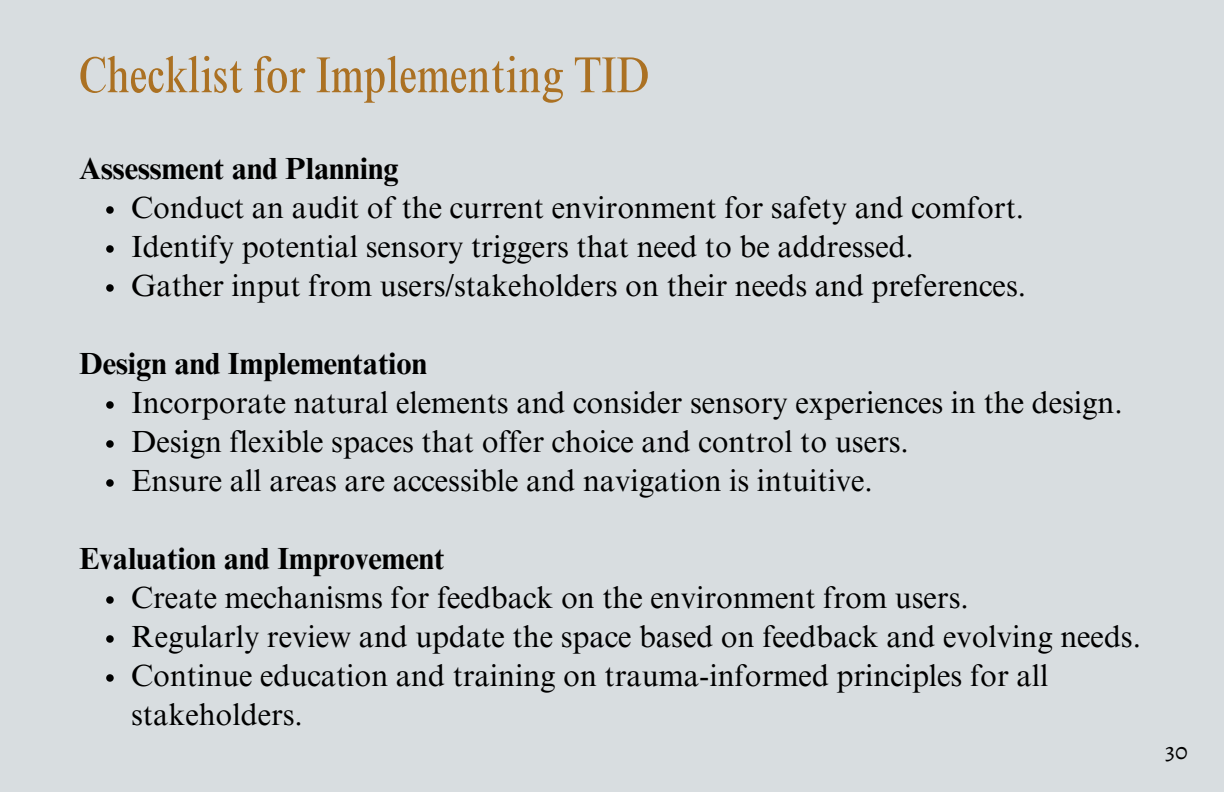
<style>
.page{position:relative;width:1224px;height:792px;background:#d8dde0}
.page>*{position:absolute;margin:0;border:0;box-sizing:border-box;transform-origin:0 0}
.t1{font:condensed 51px "Times NRMT Pro";color:#ab7123}
.t2{font:30.6px/39px "Times NRMT Pro";color:#000}
.t3{font:700 30.6px "Times NRMT Pro";color:#000}
.t4{font:24px "Alegreya";color:#000}
</style>
<div class="page">
<svg style="left:106px;top:206px;width:8px;height:8px"></svg>
<svg style="left:106px;top:245px;width:8px;height:8px"></svg>
<svg style="left:106px;top:284px;width:8px;height:8px"></svg>
<svg style="left:106px;top:401px;width:8px;height:8px"></svg>
<svg style="left:106px;top:440px;width:8px;height:8px"></svg>
<svg style="left:106px;top:479px;width:8px;height:8px"></svg>
<svg style="left:106px;top:596px;width:8px;height:8px"></svg>
<svg style="left:106px;top:635px;width:8px;height:8px"></svg>
<svg style="left:106px;top:674px;width:8px;height:8px"></svg>
<h1 class="t1" style="left:79px;top:56px;width:572px">Checklist for Implementing TID</h1>
<h2 class="t3" style="left:79px;top:157px;width:321px">Assessment and Planning</h2>
<p class="t2" style="left:131px;top:192px;width:894px">Conduct an audit of the current environment for safety and comfort.</p>
<p class="t2" style="left:131px;top:231px;width:784px">Identify potential sensory triggers that need to be addressed.</p>
<p class="t2" style="left:131px;top:270px;width:896px">Gather input from users/stakeholders on their needs and preferences.</p>
<h2 class="t3" style="left:79px;top:352px;width:349px">Design and Implementation</h2>
<p class="t2" style="left:131px;top:387px;width:993px">Incorporate natural elements and consider sensory experiences in the design.</p>
<p class="t2" style="left:131px;top:426px;width:779px">Design flexible spaces that offer choice and control to users.</p>
<p class="t2" style="left:131px;top:465px;width:743px">Ensure all areas are accessible and navigation is intuitive.</p>
<h2 class="t3" style="left:79px;top:547px;width:367px">Evaluation and Improvement</h2>
<p class="t2" style="left:131px;top:582px;width:839px">Create mechanisms for feedback on the environment from users.</p>
<p class="t2" style="left:131px;top:621px;width:1011px">Regularly review and update the space based on feedback and evolving needs.</p>
<p class="t2" style="left:131px;top:660px;width:919px">Continue education and training on trauma-informed principles for all stakeholders.</p>
<p class="t4" style="left:1165px;top:735px;width:24px">30</p>
</div>
